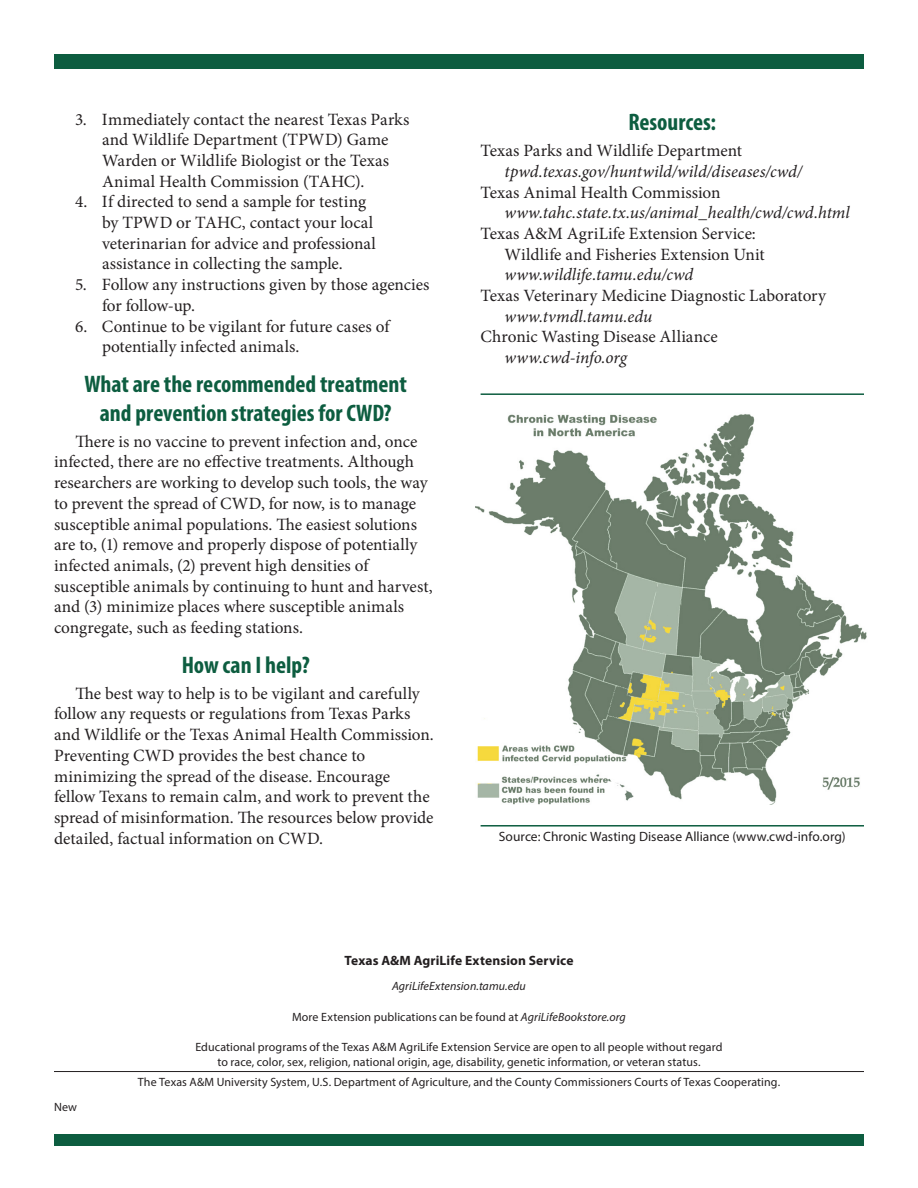
<style>
.page{position:relative;width:918px;height:1188px;background:#fff}
.page>*{position:absolute;margin:0;border:0;box-sizing:border-box;transform-origin:0 0}
.heading1{font:700 condensed 24px/28.8px "Myriad Pro";color:#0d5d40;text-align:center}
.body_text{font:17.25px/20.7px "Minion Pro";color:#231f20}
.number_body{font:17.25px/20.7px "Minion Pro";color:#231f20}
.body_text-2{font:italic 17.25px/20.7px "Minion Pro";color:#231f20}
.t1{font:13.5px "Myriad Pro";color:#231f20}
.t2{font:700 13.5px "Myriad Pro";letter-spacing:.01em;color:#231f20}
.t3{font:12px/14.4px "Myriad Pro";letter-spacing:.01em;color:#231f20;text-align:center}
.t4{font:italic 12px "Myriad Pro";letter-spacing:.005em;color:#231f20}
.s1{font-style:normal}
.s2{font-style:italic}
</style>
<div class="page">
<div style="left:54px;top:54px;width:810px;height:14px;background:#0d5d40"></div>
<div style="left:54px;top:1134px;width:810px;height:12px;background:#0d5d40"></div>
<hr style="left:54px;top:1071px;width:810px;height:1px;background:#231f20">
<img style="left:475px;top:414px;width:392px;height:390px">
<hr style="left:481px;top:393px;width:383px;height:2px;background:#0d5d40">
<hr style="left:481px;top:825px;width:383px;height:2px;background:#0d5d40">
<p class="number_body" style="left:102px;top:109px;width:309px;text-indent:-27px">3. Immediately contact the nearest Texas Parks and Wildlife Department (TPWD) Game Warden or Wildlife Biologist or the Texas Animal Health Commission (TAHC).</p>
<p class="number_body" style="left:102px;top:192px;width:275px;text-indent:-27px">4. If directed to send a sample for testing by TPWD or TAHC, contact your local veterinarian for advice and professional assistance in collecting the sample.</p>
<p class="number_body" style="left:102px;top:274px;width:329px;text-indent:-27px">5. Follow any instructions given by those agencies for follow-up.</p>
<p class="number_body" style="left:102px;top:316px;width:289px;text-indent:-27px">6. Continue to be vigilant for future cases of potentially infected animals.</p>
<p class="heading1" style="left:84px;top:369px;width:324px">What are the recommended treatment and prevention strategies for CWD?</p>
<p class="body_text" style="left:54px;top:431px;width:380px;text-indent:22px">There is no vaccine to prevent infection and, once infected, there are no effective treatments. Although researchers are working to develop such tools, the way to prevent the spread of CWD, for now, is to manage susceptible animal populations. The easiest solutions are to, (1) remove and properly dispose of potentially infected animals, (2) prevent high densities of susceptible animals by continuing to hunt and harvest, and (3) minimize places where susceptible animals congregate, such as feeding stations.</p>
<p class="heading1" style="left:182px;top:650px;width:130px">How can I help?</p>
<p class="body_text" style="left:54px;top:683px;width:381px;text-indent:22px">The best way to help is to be vigilant and carefully follow any requests or regulations from Texas Parks and Wildlife or the Texas Animal Health Commission.<br>Preventing CWD provides the best chance to minimizing the spread of the disease. Encourage fellow Texans to remain calm, and work to prevent the spread of misinformation. The resources below provide detailed, factual information on CWD.</p>
<p class="heading1" style="left:628px;top:107px;width:89px">Resources:</p>
<p class="body_text-2" style="left:505px;top:140px;width:300px;text-indent:-24px"><span class="s1">Texas Parks and Wildlife Department </span>tpwd.texas.gov/huntwild/wild/diseases/cwd/</p>
<p class="body_text-2" style="left:505px;top:182px;width:347px;text-indent:-24px"><span class="s1">Texas Animal Health Commission </span>www.tahc.state.tx.us/animal_health/cwd/cwd.html</p>
<p class="body_text" style="left:505px;top:223px;width:262px;text-indent:-24px">Texas A&amp;M AgriLife Extension Service:<br>Wildlife and Fisheries Extension Unit <span class="s2">www.wildlife.tamu.edu/cwd</span></p>
<p class="body_text" style="left:505px;top:285px;width:323px;text-indent:-24px">Texas Veterinary Medicine Diagnostic Laboratory <span class="s2">www.tvmdl.tamu.edu</span></p>
<p class="body_text" style="left:505px;top:327px;width:215px;text-indent:-24px">Chronic Wasting Disease Alliance <span class="s2">www.cwd-info.org</span></p>
<p class="t1" style="left:499px;top:828px;width:348px">Source: Chronic Wasting Disease Alliance (www.cwd-info.org)</p>
<p class="t3" style="left:54px;top:1099px;width:24px">New</p>
<p class="t2" style="left:345px;top:952px;width:230px">Texas A&amp;M AgriLife Extension Service</p>
<p class="t4" style="left:392px;top:979px;width:135px">AgriLifeExtension.tamu.edu</p>
<p class="t3" style="left:292px;top:1009px;width:335px">More Extension publications can be found at <span class="s2">AgriLifeBookstore.org</span></p>
<p class="t3" style="left:195px;top:1040px;width:529px">Educational programs of the Texas A&amp;M AgriLife Extension Service are open to all people without regard to race, color, sex, religion, national origin, age, disability, genetic information, or veteran status.</p>
<p class="t3" style="left:138px;top:1074px;width:644px">The Texas A&amp;M University System, U.S. Department of Agriculture, and the County Commissioners Courts of Texas Cooperating.</p>
</div>
